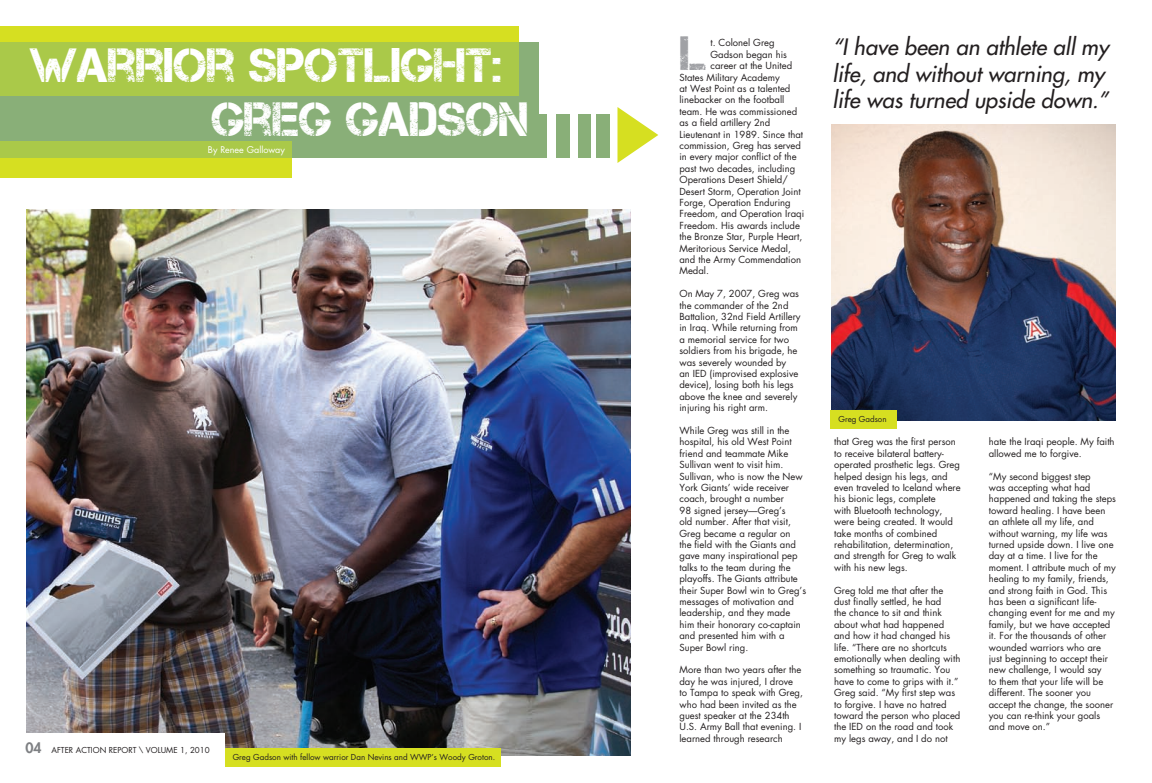
<style>
.page{position:relative;width:1152px;height:783px;background:#fff}
.page>*{position:absolute;margin:0;border:0;box-sizing:border-box;transform-origin:0 0}
.t1{font:48px/53.6px "Captureit";color:#fff}
.t2{font:48px "Captureit";color:#a0a1a5}
.t3{font:italic 22px/26.4px "Futura";color:#231f20}
.t4{font:9.5px/11.4px "Futura";color:#231f20}
.t5{font:9px "Futura";color:#fff}
.t6{font:8px "Futura";color:#231f20}
.s1{font-weight:800;font-size:14px;color:#7e8083}
</style>
<div class="page">
<div style="left:0;top:42px;width:609px;height:115px;background:#89af78"></div>
<svg style="left:0;top:26px;width:518px;height:70px;background:#b4ce3f"></svg>
<svg style="left:0;top:141px;width:291px;height:37px;background:#c1d433"></svg>
<img style="left:26px;top:209px;width:605px;height:547px">
<div style="left:0;top:733px;width:225px;height:50px;background:#fff"></div>
<div style="left:539px;top:32px;width:129px;height:82px;background:#fff"></div>
<svg style="left:617px;top:107px;width:41px;height:56px"></svg>
<div style="left:570px;top:104px;width:8px;height:64px;background:#fff"></div>
<div style="left:547px;top:104px;width:9px;height:64px;background:#fff"></div>
<div style="left:591px;top:104px;width:5px;height:64px;background:#fff"></div>
<img style="left:831px;top:124px;width:284px;height:296px">
<div style="left:225px;top:748px;width:276px;height:19px;background:#d6df21"></div>
<div style="left:831px;top:410px;width:66px;height:19px;background:#d6df21"></div>
<h1 class="t1" style="left:212px;top:38px;width:318px;text-indent:-182px">WARRIOR SPOTLIGHT:<br>GREG GADSON</h1>
<h1 class="t2" style="left:680px;top:26px;width:29px">L</h1>
<h2 class="t3" style="left:832px;top:34px;width:278px">“I have been an athlete all my life, and without warning, my life was turned upside down.”</h2>
<p class="t4" style="left:710px;top:37px;width:66px">t. Colonel Greg</p>
<p class="t4" style="left:710px;top:49px;width:78px">Gadson began his</p>
<p class="t4" style="left:710px;top:60px;width:83px">career at the United</p>
<p class="t4" style="left:680px;top:71px;width:102px">States Military Academy</p>
<p class="t4" style="left:680px;top:83px;width:112px">at West Point as a talented</p>
<p class="t4" style="left:680px;top:94px;width:106px">linebacker on the football</p>
<p class="t4" style="left:680px;top:106px;width:119px">team. He was commissioned</p>
<p class="t4" style="left:680px;top:117px;width:92px">as a field artillery 2nd</p>
<p class="t4" style="left:680px;top:128px;width:125px">Lieutenant in 1989. Since that</p>
<p class="t4" style="left:680px;top:140px;width:123px">commission, Greg has served</p>
<p class="t4" style="left:680px;top:151px;width:119px">in every major conflict of the</p>
<p class="t4" style="left:680px;top:163px;width:117px">past two decades, including</p>
<p class="t4" style="left:680px;top:174px;width:110px">Operations Desert Shield/</p>
<p class="t4" style="left:680px;top:185px;width:123px">Desert Storm, Operation Joint</p>
<p class="t4" style="left:680px;top:197px;width:113px">Forge, Operation Enduring</p>
<p class="t4" style="left:680px;top:208px;width:126px">Freedom, and Operation Iraqi</p>
<p class="t4" style="left:680px;top:220px;width:122px">Freedom. His awards include</p>
<p class="t4" style="left:680px;top:231px;width:124px">the Bronze Star, Purple Heart,</p>
<p class="t4" style="left:680px;top:242px;width:113px">Meritorious Service Medal,</p>
<p class="t4" style="left:680px;top:254px;width:123px">and the Army Commendation</p>
<p class="t4" style="left:680px;top:265px;width:31px">Medal.</p>
<p class="t4" style="left:680px;top:288px;width:123px">On May 7, 2007, Greg was the commander of the 2nd<br>Battalion, 32nd Field Artillery in Iraq. While returning from a memorial service for two soldiers from his brigade, he was severely wounded by<br>an IED (improvised explosive device), losing both his legs above the knee and severely injuring his right arm.</p>
<p class="t4" style="left:680px;top:425px;width:128px">While Greg was still in the hospital, his old West Point friend and teammate Mike<br>Sullivan went to visit him.<br>Sullivan, who is now the New<br>York Giants’ wide receiver coach, brought a number<br>98 signed jersey—Greg’s<br>old number. After that visit,<br>Greg became a regular on<br>the field with the Giants and gave many inspirational pep talks to the team during the playoffs. The Giants attribute their Super Bowl win to Greg’s messages of motivation and leadership, and they made him their honorary co-captain and presented him with a<br>Super Bowl ring.</p>
<p class="t4" style="left:680px;top:664px;width:125px">More than two years after the day he was injured, I drove to Tampa to speak with Greg, who had been invited as the guest speaker at the 234th<br>U.S. Army Ball that evening. I learned through research</p>
<p class="t5" style="left:208px;top:144px;width:79px">By Renee Galloway</p>
<p class="t6" style="left:838px;top:414px;width:50px">Greg Gadson</p>
<p class="t4" style="left:989px;top:436px;width:127px">hate the Iraqi people. My faith allowed me to forgive.</p>
<p class="t4" style="left:989px;top:470px;width:129px">“My second biggest step<br>was accepting what had happened and taking the steps toward healing. I have been an athlete all my life, and without warning, my life was turned upside down. I live one day at a time. I live for the moment. I attribute much of my healing to my family, friends, and strong faith in God. This has been a significant life&shy;changing event for me and my family, but we have accepted it. For the thousands of other wounded warriors who are just beginning to accept their new challenge, I would say<br>to them that your life will be different. The sooner you accept the change, the sooner you can re-think your goals and move on.”</p>
<p class="t4" style="left:834px;top:436px;width:128px">that Greg was the first person to receive bilateral battery&shy;operated prosthetic legs. Greg helped design his legs, and even traveled to Iceland where his bionic legs, complete<br>with Bluetooth technology, were being created. It would take months of combined rehabilitation, determination, and strength for Greg to walk with his new legs.</p>
<p class="t4" style="left:834px;top:584px;width:128px">Greg told me that after the dust finally settled, he had<br>the chance to sit and think about what had happened and how it had changed his life. “There are no shortcuts emotionally when dealing with something so traumatic. You have to come to grips with it.”<br>Greg said. “My first step was to forgive. I have no hatred toward the person who placed the IED on the road and took my legs away, and I do not</p>
<p class="t6" style="left:25px;top:745px;width:186px"><span class="s1">04</span> AFTER ACTION REPORT \ VOLUME 1, 2010</p>
<p class="t6" style="left:233px;top:752px;width:264px">Greg Gadson with fellow warrior Dan Nevins and WWP’s Woody Groton.</p>
</div>
